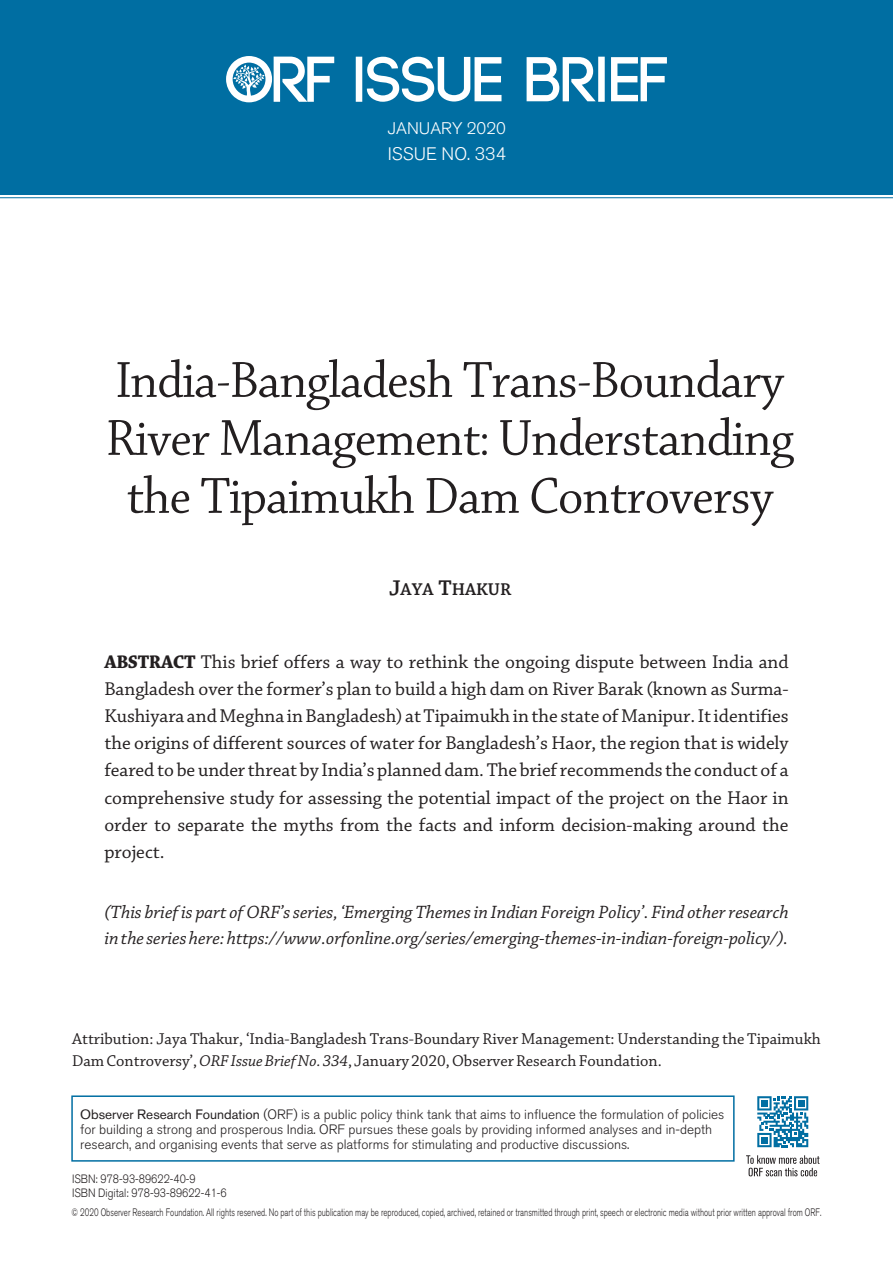
<style>
.page{position:relative;width:893px;height:1263px;background:#fff}
.page>*{position:absolute;margin:0;border:0;box-sizing:border-box;transform-origin:0 0}
.t1{font:54px/57.9px "Chaparral Pro Disp";color:#231f20;text-align:center}
.t2{font:19.5px/27.2px "Chaparral Pro";color:#231f20;text-align:justify}
.t3{font:italic 18.75px/26px "Chaparral Pro";color:#231f20}
.t4{font:300 18px "Akzidenz Grotesk BQ";color:#fff}
.t5{font:600 18px "Chaparral Pro";color:#231f20}
.t6{font:300 16.8px "Akzidenz Grotesk BQ";color:#fff}
.t7{font:16.5px/21.6px "Chaparral Pro";color:#231f20}
.t8{font:300 13.5px/15.1px "Akzidenz Grotesk BQ";color:#231f20}
.t9{font:300 12px/14px "Akzidenz Grotesk BQ";color:#231f20;scale:.89 1}
.t10{font:300 10.8px "Akzidenz Grotesk BQ";color:#231f20;scale:.74 1}
.s1{font-size:22.5px}
.s2{font-weight:700}
.s3{font-style:italic}
.s4{font-weight:400}
</style>
<div class="page">
<div style="left:0;top:0;width:893px;height:194px;background:#006ea2"></div>
<svg style="left:0;top:197px;width:893px;height:1px"></svg>
<svg style="left:226px;top:56px;width:108px;height:46px"></svg>
<svg style="left:611px;top:57px;width:56px;height:44px"></svg>
<svg style="left:356px;top:57px;width:145px;height:45px"></svg>
<svg style="left:527px;top:57px;width:78px;height:45px"></svg>
<div style="left:71px;top:1095px;width:664px;height:66px;border:2px solid #006ea2"></div>
<svg style="left:746px;top:1155px;width:73px;height:21px"></svg>
<svg style="left:757px;top:1096px;width:51px;height:51px"></svg>
<p class="t6" style="left:388px;top:122px;width:119px">JANUARY 2020</p>
<p class="t4" style="left:388px;top:147px;width:120px">ISSUE NO. 334</p>
<h1 class="t1" style="left:106px;top:355px;width:688px">India-Bangladesh Trans-Boundary<br>River Management: Understanding the Tipaimukh Dam Controversy</h1>
<p class="t5" style="left:389px;top:582px;width:124px"><span class="s1">J</span>AYA <span class="s1">T</span>HAKUR</p>
<p class="t2" style="left:104px;top:650px;width:686px"><span class="s2">ABSTRACT</span> This brief offers a way to rethink the ongoing dispute between India and Bangladesh over the former’s plan to build a high dam on River Barak (known as Surma-Kushiyara and Meghna in Bangladesh) at Tipaimukh in the state of Manipur. It identifies the origins of different sources of water for Bangladesh’s Haor, the region that is widely feared to be under threat by India’s planned dam. The brief recommends the conduct of a comprehensive study for assessing the potential impact of the project on the Haor in order to separate the myths from the facts and inform decision-making around the project.</p>
<p class="t3" style="left:104px;top:901px;width:686px">(This brief is part of ORF’s series, ‘Emerging Themes in Indian Foreign Policy’. Find other research in the series here: https://www.orfonline.org/series/emerging-themes-in-indian-foreign-policy/).</p>
<p class="t7" style="left:72px;top:1029px;width:750px">Attribution: Jaya Thakur, ‘India-Bangladesh Trans-Boundary River Management: Understanding the Tipaimukh<br>Dam Controversy’, <span class="s3">ORF Issue Brief No. 334</span>, January 2020, Observer Research Foundation.</p>
<p class="t8" style="left:80px;top:1108px;width:646px"><span class="s4">Observer Research Foundation</span> (ORF) is a public policy think tank that aims to influence the formulation of policies for building a strong and prosperous India. ORF pursues these goals by providing informed analyses and in-depth research, and organising events that serve as platforms for stimulating and productive discussions.</p>
<p class="t9" style="left:72px;top:1173px;width:175px">ISBN: 978-93-89622-40-9<br>ISBN Digital: 978-93-89622-41-6</p>
<p class="t10" style="left:72px;top:1208px;width:1015px">© 2020 Observer Research Foundation. All rights reserved. No part of this publication may be reproduced, copied, archived, retained or transmitted through print, speech or electronic media without prior written approval from ORF.</p>
</div>
